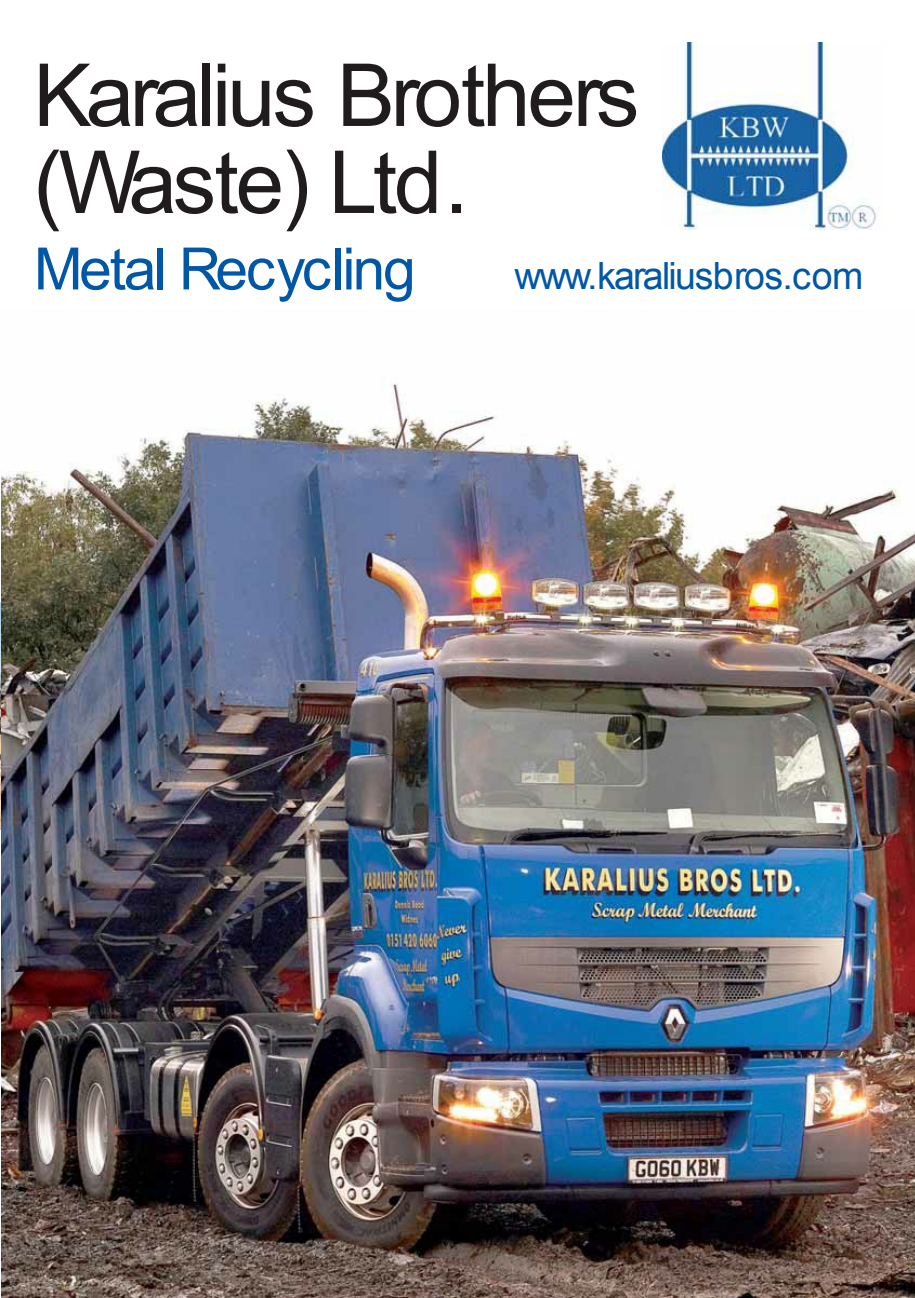
<style>
.page{position:relative;width:915px;height:1298px;background:#fff}
.page>*{position:absolute;margin:0;border:0;box-sizing:border-box;transform-origin:0 0}
.t1{font:87px/87px "Arial";letter-spacing:-.045em;color:#201c1d}
.t2{font:58.5px "Arial";letter-spacing:-.04em;color:#0057a8}
.t3{font:37.5px "Arial";letter-spacing:-.045em;color:#0057a8}
</style>
<div class="page">
<img style="left:0;top:602px;width:1px;height:227px">
<img style="left:1px;top:384px;width:913px;height:914px">
<img style="left:662px;top:43px;width:214px;height:187px">
<p class="t1" style="left:33px;top:60px;width:607px">Karalius Brothers (Waste) Ltd.</p>
<p class="t2" style="left:34px;top:247px;width:383px">Metal Recycling</p>
<p class="t3" style="left:514px;top:262px;width:350px">www.karaliusbros.com</p>
</div>
